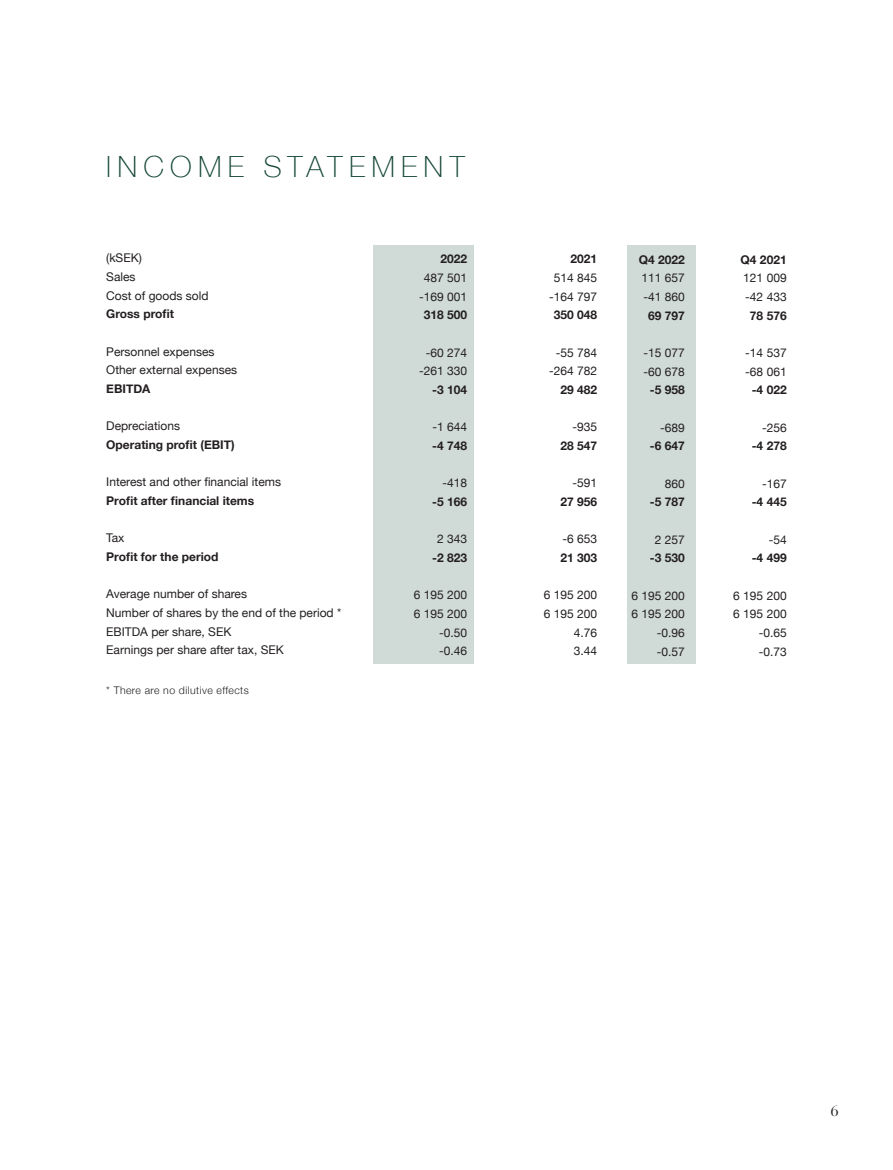
<style>
.page{position:relative;width:893px;height:1170px;background:#fff}
.page>*{position:absolute;margin:0;border:0;box-sizing:border-box;transform-origin:0 0}
.t1{font:100 29.1px "Helvetica Neue";letter-spacing:.215em;color:#144733}
.t2{font:15px "Bauer Bodoni";color:#231f20}
.t3{font:12px "Helvetica Neue";color:#231f20}
.t4{font:700 12px "Helvetica Neue";color:#231f20}
.t5{font:300 10.5px "Helvetica Neue";letter-spacing:.04em;color:#231f20}
</style>
<div class="page">
<div style="left:627px;top:245px;width:68px;height:418px;background:#d0dad7"></div>
<div style="left:373px;top:245px;width:101px;height:418px;background:#d0dad7"></div>
<p class="t1" style="left:106px;top:145px;width:360px">INCOME STATEMENT</p>
<p class="t3" style="left:106px;top:249px;width:37px">(kSEK)</p>
<p class="t3" style="left:106px;top:268px;width:31px">Sales</p>
<p class="t3" style="left:106px;top:287px;width:104px">Cost of goods sold</p>
<p class="t4" style="left:106px;top:305px;width:69px">Gross profit</p>
<p class="t3" style="left:106px;top:343px;width:110px">Personnel expenses</p>
<p class="t3" style="left:106px;top:361px;width:132px">Other external expenses</p>
<p class="t4" style="left:106px;top:379px;width:46px">EBITDA</p>
<p class="t3" style="left:106px;top:417px;width:75px">Depreciations</p>
<p class="t4" style="left:106px;top:435px;width:130px">Operating profit (EBIT)</p>
<p class="t3" style="left:106px;top:473px;width:176px">Interest and other financial items</p>
<p class="t4" style="left:106px;top:491px;width:149px">Profit after financial items</p>
<p class="t3" style="left:106px;top:529px;width:20px">Tax</p>
<p class="t4" style="left:106px;top:547px;width:114px">Profit for the period</p>
<p class="t3" style="left:106px;top:585px;width:142px">Average number of shares</p>
<p class="t3" style="left:106px;top:604px;width:236px">Number of shares by the end of the period *</p>
<p class="t3" style="left:106px;top:622px;width:127px">EBITDA per share, SEK</p>
<p class="t3" style="left:106px;top:641px;width:179px">Earnings per share after tax, SEK</p>
<p class="t5" style="left:106px;top:681px;width:144px">* There are no dilutive effects</p>
<p class="t4" style="left:440px;top:249px;width:28px">2022</p>
<p class="t3" style="left:424px;top:269px;width:45px">487 501</p>
<p class="t3" style="left:419px;top:288px;width:50px">-169 001</p>
<p class="t4" style="left:424px;top:305px;width:45px">318 500</p>
<p class="t3" style="left:426px;top:343px;width:43px">-60 274</p>
<p class="t3" style="left:419px;top:362px;width:50px">-261 330</p>
<p class="t4" style="left:432px;top:380px;width:36px">-3 104</p>
<p class="t3" style="left:432px;top:418px;width:36px">-1 644</p>
<p class="t4" style="left:432px;top:436px;width:36px">-4 748</p>
<p class="t3" style="left:442px;top:474px;width:26px">-418</p>
<p class="t4" style="left:432px;top:492px;width:36px">-5 166</p>
<p class="t3" style="left:437px;top:530px;width:32px">2 343</p>
<p class="t4" style="left:432px;top:548px;width:36px">-2 823</p>
<p class="t3" style="left:414px;top:586px;width:55px">6 195 200</p>
<p class="t3" style="left:414px;top:605px;width:55px">6 195 200</p>
<p class="t3" style="left:439px;top:623px;width:30px">-0.50</p>
<p class="t3" style="left:439px;top:642px;width:30px">-0.46</p>
<p class="t4" style="left:571px;top:249px;width:28px">2021</p>
<p class="t3" style="left:554px;top:269px;width:45px">514 845</p>
<p class="t3" style="left:549px;top:288px;width:50px">-164 797</p>
<p class="t4" style="left:554px;top:305px;width:45px">350 048</p>
<p class="t3" style="left:556px;top:343px;width:43px">-55 784</p>
<p class="t3" style="left:549px;top:362px;width:50px">-264 782</p>
<p class="t4" style="left:561px;top:380px;width:38px">29 482</p>
<p class="t3" style="left:573px;top:418px;width:26px">-935</p>
<p class="t4" style="left:561px;top:436px;width:38px">28 547</p>
<p class="t3" style="left:573px;top:474px;width:26px">-591</p>
<p class="t4" style="left:561px;top:492px;width:38px">27 956</p>
<p class="t3" style="left:563px;top:530px;width:36px">-6 653</p>
<p class="t4" style="left:561px;top:548px;width:38px">21 303</p>
<p class="t3" style="left:544px;top:586px;width:55px">6 195 200</p>
<p class="t3" style="left:544px;top:605px;width:55px">6 195 200</p>
<p class="t3" style="left:574px;top:623px;width:25px">4.76</p>
<p class="t3" style="left:574px;top:642px;width:25px">3.44</p>
<p class="t4" style="left:639px;top:250px;width:48px">Q4 2022</p>
<p class="t3" style="left:641px;top:269px;width:45px">111 657</p>
<p class="t3" style="left:643px;top:288px;width:43px">-41 860</p>
<p class="t4" style="left:648px;top:306px;width:38px">69 797</p>
<p class="t3" style="left:643px;top:344px;width:43px">-15 077</p>
<p class="t3" style="left:643px;top:363px;width:43px">-60 678</p>
<p class="t4" style="left:650px;top:381px;width:36px">-5 958</p>
<p class="t3" style="left:660px;top:419px;width:26px">-689</p>
<p class="t4" style="left:650px;top:436px;width:36px">-6 647</p>
<p class="t3" style="left:665px;top:475px;width:22px">860</p>
<p class="t4" style="left:650px;top:492px;width:36px">-5 787</p>
<p class="t3" style="left:655px;top:530px;width:32px">2 257</p>
<p class="t4" style="left:650px;top:548px;width:36px">-3 530</p>
<p class="t3" style="left:631px;top:586px;width:55px">6 195 200</p>
<p class="t3" style="left:631px;top:605px;width:55px">6 195 200</p>
<p class="t3" style="left:657px;top:624px;width:30px">-0.96</p>
<p class="t3" style="left:657px;top:642px;width:30px">-0.57</p>
<p class="t4" style="left:741px;top:250px;width:48px">Q4 2021</p>
<p class="t3" style="left:743px;top:269px;width:45px">121 009</p>
<p class="t3" style="left:745px;top:288px;width:43px">-42 433</p>
<p class="t4" style="left:750px;top:306px;width:38px">78 576</p>
<p class="t3" style="left:745px;top:344px;width:43px">-14 537</p>
<p class="t3" style="left:745px;top:363px;width:43px">-68 061</p>
<p class="t4" style="left:752px;top:381px;width:36px">-4 022</p>
<p class="t3" style="left:762px;top:419px;width:26px">-256</p>
<p class="t4" style="left:752px;top:436px;width:36px">-4 278</p>
<p class="t3" style="left:762px;top:475px;width:26px">-167</p>
<p class="t4" style="left:752px;top:492px;width:36px">-4 445</p>
<p class="t3" style="left:769px;top:530px;width:20px">-54</p>
<p class="t4" style="left:752px;top:548px;width:36px">-4 499</p>
<p class="t3" style="left:733px;top:586px;width:55px">6 195 200</p>
<p class="t3" style="left:733px;top:605px;width:55px">6 195 200</p>
<p class="t3" style="left:759px;top:624px;width:30px">-0.65</p>
<p class="t3" style="left:759px;top:642px;width:30px">-0.73</p>
<p class="t2" style="left:831px;top:1101px;width:10px">6</p>
</div>
